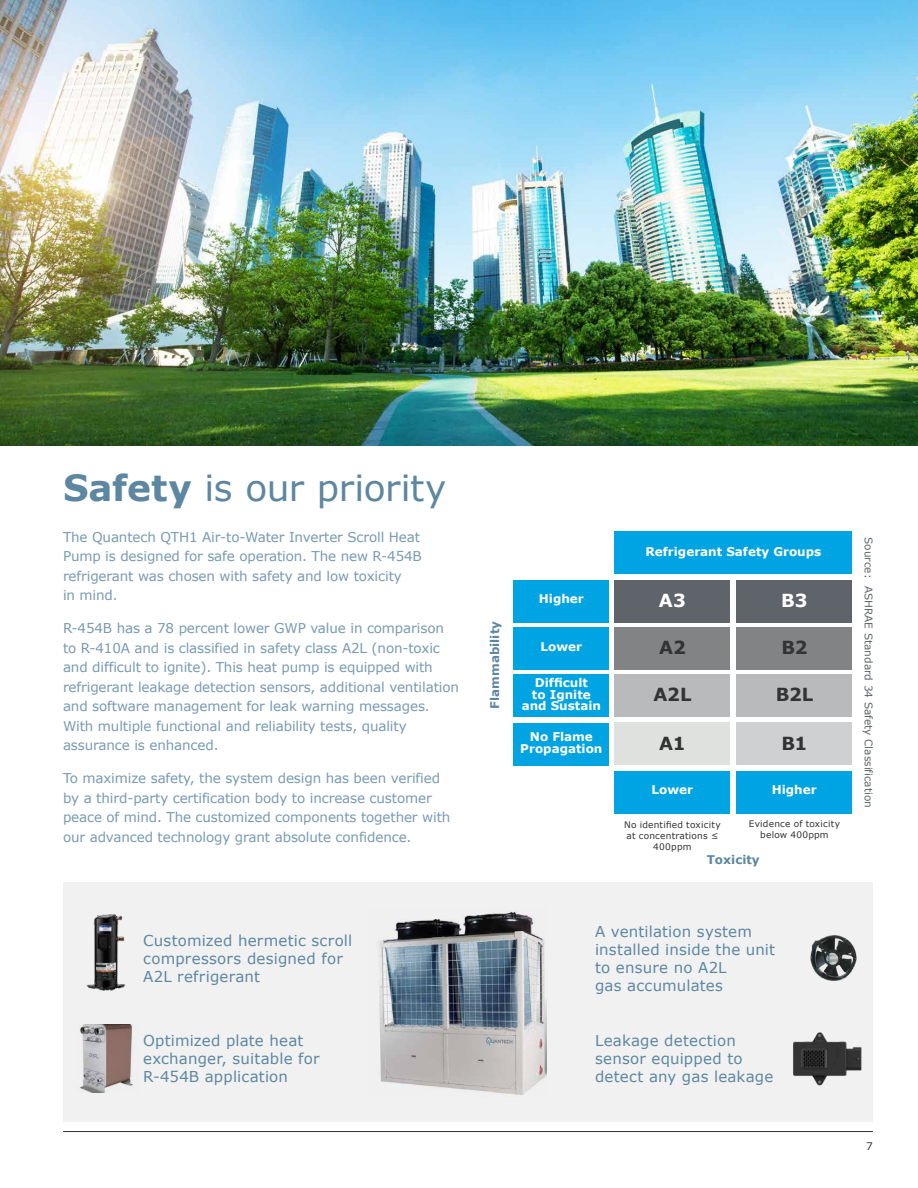
<style>
.page{position:relative;width:918px;height:1188px;background:#fff}
.page>*{position:absolute;margin:0;border:0;box-sizing:border-box;transform-origin:0 0}
.t1{font:36px "Verdana";letter-spacing:-.01em;color:#5d87a1}
.t2{font:700 18px "Verdana";letter-spacing:-.015em;color:#333334}
.t3{font:700 18px "Verdana";color:#fff}
.t4{font:15px/18px "Verdana";letter-spacing:.015em;color:#5d87a1}
.t5{font:13.5px/19.5px "Verdana";letter-spacing:-.01em;color:#789ab2}
.t6{font:700 12px/11.7px "Verdana";color:#fff;text-align:center}
.t7{font:700 12px "Verdana";color:#5d87a1}
.t8{font:10.5px "Verdana";color:#5f636a}
.t9{font:10.5px "Verdana";color:#333334}
.t10{font:9px/10.8px "Verdana";letter-spacing:.025em;color:#333334;text-align:center}
.s1{font-weight:700}
</style>
<div class="page">
<div style="left:63px;top:883px;width:810px;height:239px;background:#f1f1f2"></div>
<div style="left:514px;top:580px;width:95px;height:42px;background:#00a4e3"></div>
<div style="left:615px;top:531px;width:237px;height:43px;background:#00a4e3"></div>
<div style="left:514px;top:627px;width:95px;height:43px;background:#00a4e3"></div>
<div style="left:615px;top:771px;width:115px;height:43px;background:#00a4e3"></div>
<div style="left:737px;top:771px;width:115px;height:43px;background:#00a4e3"></div>
<div style="left:514px;top:675px;width:95px;height:42px;background:#00a4e3"></div>
<div style="left:514px;top:723px;width:95px;height:42px;background:#00a4e3"></div>
<div style="left:615px;top:580px;width:115px;height:42px;background:#5f636a"></div>
<div style="left:615px;top:627px;width:115px;height:43px;background:#828384"></div>
<div style="left:615px;top:675px;width:115px;height:42px;background:#b8babb"></div>
<div style="left:615px;top:723px;width:115px;height:42px;background:#dfe1df"></div>
<div style="left:736px;top:580px;width:116px;height:42px;background:#5f636a"></div>
<div style="left:736px;top:627px;width:116px;height:43px;background:#828384"></div>
<div style="left:736px;top:675px;width:116px;height:42px;background:#b8babb"></div>
<div style="left:736px;top:723px;width:116px;height:42px;background:#cfd0d2"></div>
<img style="left:0;top:0;width:918px;height:446px">
<img style="left:379px;top:911px;width:167px;height:184px">
<img style="left:793px;top:1032px;width:69px;height:54px">
<img style="left:810px;top:935px;width:47px;height:46px">
<img style="left:86px;top:914px;width:40px;height:77px">
<img style="left:80px;top:1025px;width:53px;height:67px">
<hr style="left:63px;top:1131px;width:810px;height:1px;background:#333334">
<h1 class="t1" style="left:63px;top:465px;width:385px"><span class="s1">Safety</span> is our priority</h1>
<p class="t5" style="left:63px;top:527px;width:360px">The Quantech QTH1 Air-to-Water Inverter Scroll Heat Pump is designed for safe operation. The new R-454B refrigerant was chosen with safety and low toxicity<br>in mind.</p>
<p class="t5" style="left:63px;top:619px;width:398px">R-454B has a 78 percent lower GWP value in comparison to R-410A and is classified in safety class A2L (non-toxic and difficult to ignite). This heat pump is equipped with refrigerant leakage detection sensors, additional ventilation and software management for leak warning messages.<br>With multiple functional and reliability tests, quality assurance is enhanced.</p>
<p class="t5" style="left:63px;top:769px;width:389px">To maximize safety, the system design has been verified by a third-party certification body to increase customer peace of mind. The customized components together with our advanced technology grant absolute confidence.</p>
<p class="t7" style="left:487px;top:709px;width:89px;rotate:-90deg">Flammability</p>
<p class="t6" style="left:539px;top:593px;width:47px">Higher</p>
<p class="t6" style="left:541px;top:641px;width:43px">Lower</p>
<p class="t6" style="left:522px;top:677px;width:81px">Difficult<br>to Ignite and Sustain</p>
<p class="t6" style="left:520px;top:731px;width:84px">No Flame<br>Propagation</p>
<p class="t6" style="left:645px;top:546px;width:177px">Refrigerant Safety Groups</p>
<h2 class="t3" style="left:659px;top:588px;width:28px">A3</h2>
<h2 class="t2" style="left:659px;top:636px;width:28px">A2</h2>
<h2 class="t2" style="left:653px;top:683px;width:40px">A2L</h2>
<h2 class="t2" style="left:659px;top:731px;width:28px">A1</h2>
<h2 class="t3" style="left:781px;top:588px;width:28px">B3</h2>
<h2 class="t2" style="left:781px;top:636px;width:28px">B2</h2>
<h2 class="t2" style="left:776px;top:683px;width:39px">B2L</h2>
<h2 class="t2" style="left:782px;top:731px;width:27px">B1</h2>
<p class="t6" style="left:652px;top:784px;width:43px">Lower</p>
<p class="t6" style="left:772px;top:784px;width:47px">Higher</p>
<p class="t10" style="left:624px;top:820px;width:98px">No identified toxicity at concentrations ≤<br>400ppm</p>
<p class="t10" style="left:749px;top:819px;width:93px">Evidence of toxicity below 400ppm</p>
<p class="t7" style="left:707px;top:852px;width:55px">Toxicity</p>
<p class="t8" style="left:875px;top:537px;width:272px;rotate:90deg">Source: ASHRAE Standard 34 Safety Classification</p>
<p class="t4" style="left:143px;top:932px;width:211px">Customized hermetic scroll compressors designed for<br>A2L refrigerant</p>
<p class="t4" style="left:595px;top:923px;width:182px">A ventilation system installed inside the unit to ensure no A2L<br>gas accumulates</p>
<p class="t4" style="left:143px;top:1032px;width:178px">Optimized plate heat exchanger, suitable for<br>R-454B application</p>
<p class="t4" style="left:595px;top:1032px;width:180px">Leakage detection sensor equipped to detect any gas leakage</p>
<p class="t9" style="left:866px;top:1139px;width:8px">7</p>
</div>
